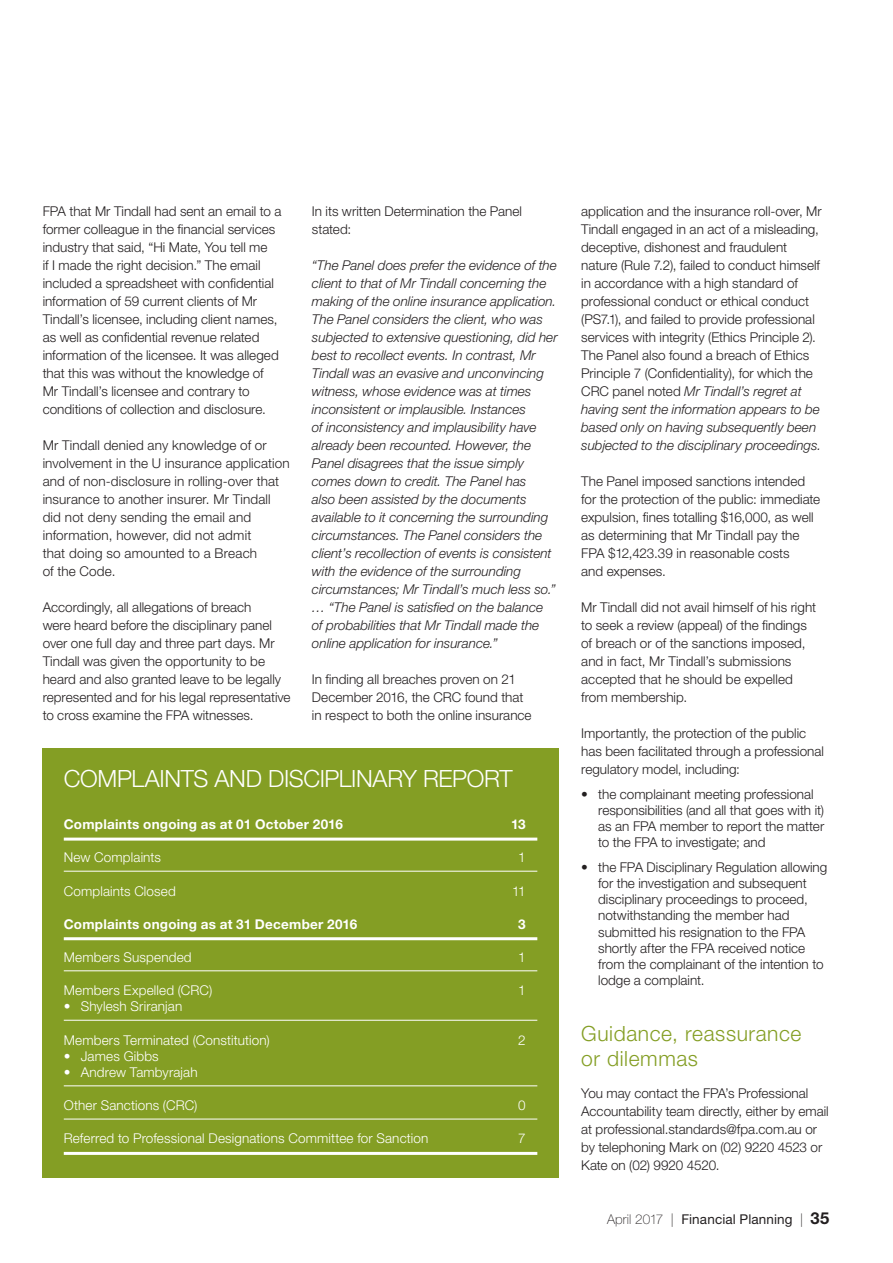
<style>
.page{position:relative;width:893px;height:1263px;background:#fff}
.page>*{position:absolute;margin:0;border:0;box-sizing:border-box;transform-origin:0 0}
.t1{font:300 23.7px "Helvetica Neue LT Std";letter-spacing:-.015em;color:#fff}
.t2{font:300 21px/25.2px "Helvetica Neue LT Std";letter-spacing:.03em;color:#849e24}
.t3{font:300 13.5px/18px "Helvetica Neue LT Std";color:#231f20}
.t4{font:italic 300 13.5px/18px "Helvetica Neue LT Std";color:#231f20}
.t5{font:300 13.5px "Helvetica Neue LT Std";letter-spacing:.01em;color:#fff}
.t6{font:700 13.5px "Helvetica Neue LT Std";letter-spacing:.02em;color:#fff}
.t7{font:13.5px "Helvetica Neue LT Std";letter-spacing:.01em;color:#231f20}
.s1{font-style:italic}
.s2{font-weight:100}
.s3{font-weight:700;font-size:16.5px}
</style>
<div class="page">
<div style="left:43px;top:748px;width:516px;height:429px;background:#849e24"></div>
<hr style="left:64px;top:837px;width:473px;height:3px;background:#fff">
<hr style="left:64px;top:871px;width:473px;height:1px;background:#fff">
<hr style="left:64px;top:937px;width:473px;height:3px;background:#fff">
<hr style="left:64px;top:970px;width:473px;height:1px;background:#fff">
<hr style="left:64px;top:1020px;width:473px;height:1px;background:#fff">
<hr style="left:64px;top:1085px;width:473px;height:1px;background:#fff">
<hr style="left:64px;top:1119px;width:473px;height:1px;background:#fff">
<hr style="left:64px;top:1152px;width:473px;height:3px;background:#fff">
<p class="t3" style="left:43px;top:202px;width:240px">FPA that Mr Tindall had sent an email to a former colleague in the financial services industry that said, “Hi Mate, You tell me<br>if I made the right decision.” The email included a spreadsheet with confidential information of 59 current clients of Mr Tindall’s licensee, including client names, as well as confidential revenue related information of the licensee. It was alleged that this was without the knowledge of Mr Tindall’s licensee and contrary to conditions of collection and disclosure.</p>
<p class="t3" style="left:43px;top:436px;width:248px">Mr Tindall denied any knowledge of or involvement in the U insurance application and of non-disclosure in rolling-over that insurance to another insurer. Mr Tindall did not deny sending the email and information, however, did not admit<br>that doing so amounted to a Breach<br>of the Code.</p>
<p class="t3" style="left:43px;top:598px;width:249px">Accordingly, all allegations of breach<br>were heard before the disciplinary panel over one full day and three part days. Mr Tindall was given the opportunity to be heard and also granted leave to be legally represented and for his legal representative to cross examine the FPA witnesses.</p>
<p class="t3" style="left:312px;top:202px;width:212px">In its written Determination the Panel stated:</p>
<p class="t4" style="left:312px;top:256px;width:247px">“The Panel does prefer the evidence of the client to that of Mr Tindall concerning the making of the online insurance application.<br>The Panel considers the client, who was subjected to extensive questioning, did her best to recollect events. In contrast, Mr Tindall was an evasive and unconvincing witness, whose evidence was at times inconsistent or implausible. Instances<br>of inconsistency and implausibility have already been recounted. However, the Panel disagrees that the issue simply comes down to credit. The Panel has<br>also been assisted by the documents available to it concerning the surrounding circumstances. The Panel considers the client’s recollection of events is consistent with the evidence of the surrounding circumstances; Mr Tindall’s much less so.” … “The Panel is satisfied on the balance<br>of probabilities that Mr Tindall made the online application for insurance.”</p>
<p class="t3" style="left:312px;top:670px;width:221px">In finding all breaches proven on 21<br>December 2016, the CRC found that in respect to both the online insurance</p>
<h1 class="t1" style="left:64px;top:764px;width:450px">COMPLAINTS AND DISCIPLINARY REPORT</h1>
<p class="t6" style="left:64px;top:816px;width:281px">Complaints ongoing as at 01 October 2016</p>
<p class="t6" style="left:511px;top:816px;width:16px">13</p>
<p class="t5" style="left:64px;top:849px;width:99px">New Complaints</p>
<p class="t5" style="left:518px;top:849px;width:9px">1</p>
<p class="t5" style="left:64px;top:882px;width:114px">Complaints Closed</p>
<p class="t5" style="left:512px;top:882px;width:15px">11</p>
<p class="t6" style="left:64px;top:915px;width:295px">Complaints ongoing as at 31 December 2016</p>
<p class="t6" style="left:518px;top:915px;width:9px">3</p>
<p class="t5" style="left:64px;top:949px;width:129px">Members Suspended</p>
<p class="t5" style="left:518px;top:949px;width:9px">1</p>
<p class="t5" style="left:64px;top:982px;width:150px">Members Expelled (CRC)</p>
<p class="t5" style="left:518px;top:982px;width:9px">1</p>
<p class="t5" style="left:64px;top:998px;width:120px">• Shylesh Sriranjan</p>
<p class="t5" style="left:64px;top:1031px;width:207px">Members Terminated (Constitution)</p>
<p class="t5" style="left:518px;top:1031px;width:9px">2</p>
<p class="t5" style="left:64px;top:1048px;width:96px">• James Gibbs</p>
<p class="t5" style="left:64px;top:1064px;width:135px">• Andrew Tambyrajah</p>
<p class="t5" style="left:64px;top:1097px;width:135px">Other Sanctions (CRC)</p>
<p class="t5" style="left:518px;top:1097px;width:9px">0</p>
<p class="t5" style="left:64px;top:1130px;width:366px">Referred to Professional Designations Committee for Sanction</p>
<p class="t5" style="left:518px;top:1130px;width:9px">7</p>
<p class="t3" style="left:581px;top:202px;width:242px">application and the insurance roll-over, Mr Tindall engaged in an act of a misleading, deceptive, dishonest and fraudulent nature (Rule 7.2), failed to conduct himself in accordance with a high standard of professional conduct or ethical conduct (PS7.1), and failed to provide professional services with integrity (Ethics Principle 2).<br>The Panel also found a breach of Ethics Principle 7 (Confidentiality), for which the CRC panel noted <span class="s1">Mr Tindall’s regret at having sent the information appears to be based only on having subsequently been subjected to the disciplinary proceedings.</span></p>
<p class="t3" style="left:581px;top:472px;width:241px">The Panel imposed sanctions intended for the protection of the public: immediate expulsion, fines totalling $16,000, as well as determining that Mr Tindall pay the FPA $12,423.39 in reasonable costs<br>and expenses.</p>
<p class="t3" style="left:581px;top:598px;width:236px">Mr Tindall did not avail himself of his right to seek a review (appeal) of the findings of breach or of the sanctions imposed, and in fact, Mr Tindall’s submissions accepted that he should be expelled from membership.</p>
<p class="t3" style="left:581px;top:724px;width:244px">Importantly, the protection of the public has been facilitated through a professional regulatory model, including:</p>
<p class="t3" style="left:598px;top:785px;width:228px;line-height:16.2px;text-indent:-17px">• the complainant meeting professional responsibilities (and all that goes with it) as an FPA member to report the matter to the FPA to investigate; and</p>
<p class="t3" style="left:598px;top:859px;width:231px;line-height:16.2px;text-indent:-17px">• the FPA Disciplinary Regulation allowing for the investigation and subsequent disciplinary proceedings to proceed, notwithstanding the member had submitted his resignation to the FPA shortly after the FPA received notice from the complainant of the intention to lodge a complaint.</p>
<h2 class="t2" style="left:581px;top:1020px;width:222px">Guidance, reassurance or dilemmas</h2>
<p class="t3" style="left:581px;top:1084px;width:249px">You may contact the FPA’s Professional Accountability team directly, either by email at professional.standards@fpa.com.au or by telephoning Mark on (02) 9220 4523 or Kate on (02) 9920 4520.</p>
<p class="t7" style="left:607px;top:1211px;width:224px"><span class="s2">April 2017 |</span> Financial Planning <span class="s2">|</span> <span class="s3">35</span></p>
</div>
